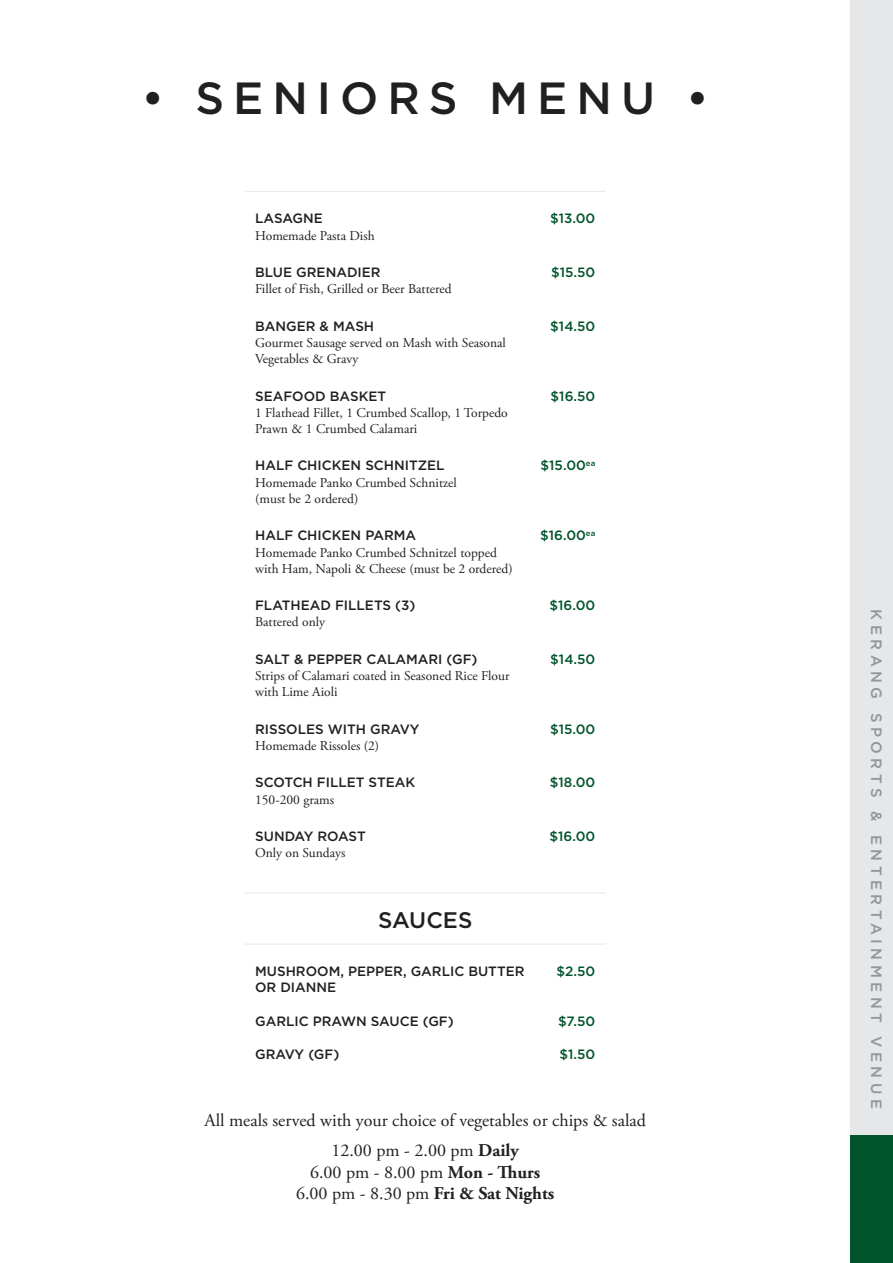
<style>
.page{position:relative;width:893px;height:1263px;background:#fff}
.page>*{position:absolute;margin:0;border:0;box-sizing:border-box;transform-origin:0 0}
.t1{font:500 45px "Gotham";letter-spacing:.2em;color:#221f1f}
.t2{font:500 22.5px "Gotham";color:#221f1f}
.t3{font:18px/30.2px "Adobe Garamond Pro";color:#221f1f;text-align:center}
.t4{font:500 15px "Gotham";letter-spacing:.3em;color:#939597}
.t5{font:13.5px/16.2px "Adobe Garamond Pro";color:#221f1f}
.t6{font:500 13.5px "Gotham";color:#221f1f}
.t7{font:500 13.5px "Gotham";color:#00542b}
.s1{font-weight:700}
</style>
<div class="page">
<div style="left:850px;top:0;width:43px;height:1135px;background:#e6e7e8"></div>
<div style="left:850px;top:1135px;width:43px;height:128px;background:#00542b"></div>
<hr style="left:244px;top:191px;width:362px;height:1px;background:#e6e7e8">
<hr style="left:244px;top:893px;width:362px;height:1px;background:#e6e7e8">
<hr style="left:244px;top:944px;width:362px;height:1px;background:#e6e7e8">
<h1 class="t1" style="left:142px;top:78px;width:568px">• SENIORS MENU •</h1>
<p class="t6" style="left:255px;top:213px;width:69px">LASAGNE</p>
<p class="t7" style="left:550px;top:213px;width:47px">$13.00</p>
<p class="t5" style="left:255px;top:228px;width:121px">Homemade Pasta Dish</p>
<p class="t6" style="left:255px;top:266px;width:127px">BLUE GRENADIER</p>
<p class="t7" style="left:551px;top:266px;width:46px">$15.50</p>
<p class="t5" style="left:255px;top:282px;width:198px">Fillet of Fish, Grilled or Beer Battered</p>
<p class="t6" style="left:255px;top:320px;width:121px">BANGER &amp; MASH</p>
<p class="t7" style="left:550px;top:320px;width:47px">$14.50</p>
<p class="t5" style="left:255px;top:336px;width:252px">Gourmet Sausage served on Mash with Seasonal<br>Vegetables &amp; Gravy</p>
<p class="t6" style="left:255px;top:390px;width:133px">SEAFOOD BASKET</p>
<p class="t7" style="left:551px;top:390px;width:46px">$16.50</p>
<p class="t5" style="left:255px;top:406px;width:254px">1 Flathead Fillet, 1 Crumbed Scallop, 1 Torpedo<br>Prawn &amp; 1 Crumbed Calamari</p>
<p class="t6" style="left:255px;top:460px;width:191px">HALF CHICKEN SCHNITZEL</p>
<p class="t7" style="left:541px;top:460px;width:56px">$15.00<sup>ea</sup></p>
<p class="t5" style="left:255px;top:476px;width:203px">Homemade Panko Crumbed Schnitzel (must be 2 ordered)</p>
<p class="t6" style="left:255px;top:529px;width:163px">HALF CHICKEN PARMA</p>
<p class="t7" style="left:540px;top:529px;width:57px">$16.00<sup>ea</sup></p>
<p class="t5" style="left:255px;top:545px;width:259px">Homemade Panko Crumbed Schnitzel topped with Ham, Napoli &amp; Cheese (must be 2 ordered)</p>
<p class="t6" style="left:255px;top:599px;width:162px">FLATHEAD FILLETS (3)</p>
<p class="t7" style="left:549px;top:599px;width:47px">$16.00</p>
<p class="t5" style="left:255px;top:615px;width:71px">Battered only</p>
<p class="t6" style="left:255px;top:653px;width:224px">SALT &amp; PEPPER CALAMARI (GF)</p>
<p class="t7" style="left:550px;top:653px;width:47px">$14.50</p>
<p class="t5" style="left:255px;top:669px;width:256px">Strips of Calamari coated in Seasoned Rice Flour with Lime Aioli</p>
<p class="t6" style="left:255px;top:723px;width:166px">RISSOLES WITH GRAVY</p>
<p class="t7" style="left:550px;top:723px;width:47px">$15.00</p>
<p class="t5" style="left:255px;top:739px;width:126px">Homemade Rissoles (2)</p>
<p class="t6" style="left:255px;top:777px;width:162px">SCOTCH FILLET STEAK</p>
<p class="t7" style="left:550px;top:777px;width:47px">$18.00</p>
<p class="t5" style="left:255px;top:792px;width:81px">150-200 grams</p>
<p class="t6" style="left:255px;top:830px;width:112px">SUNDAY ROAST</p>
<p class="t7" style="left:549px;top:830px;width:47px">$16.00</p>
<p class="t5" style="left:255px;top:846px;width:92px">Only on Sundays</p>
<h2 class="t2" style="left:378px;top:909px;width:96px">SAUCES</h2>
<p class="t6" style="left:255px;top:965px;width:271px">MUSHROOM, PEPPER, GARLIC BUTTER</p>
<p class="t7" style="left:557px;top:965px;width:40px">$2.50</p>
<p class="t6" style="left:255px;top:981px;width:83px">OR DIANNE</p>
<p class="t6" style="left:255px;top:1015px;width:200px">GARLIC PRAWN SAUCE (GF)</p>
<p class="t7" style="left:558px;top:1015px;width:39px">$7.50</p>
<p class="t6" style="left:255px;top:1048px;width:86px">GRAVY (GF)</p>
<p class="t7" style="left:559px;top:1048px;width:37px">$1.50</p>
<h3 class="t3" style="left:205px;top:1107px;width:443px">All meals served with your choice of vegetables or chips &amp; salad<br>12.00 pm - 2.00 pm <span class="s1">Daily</span></h3>
<h3 class="t3" style="left:296px;top:1163px;width:260px;line-height:21.6px">6.00 pm - 8.00 pm <span class="s1">Mon - Thurs<br></span>6.00 pm - 8.30 pm <span class="s1">Fri &amp; Sat Nights</span></h3>
<p class="t4" style="left:883px;top:609px;width:501px;rotate:90deg">KERANG SPORTS &amp; ENTERTAINMENT VENUE</p>
</div>
